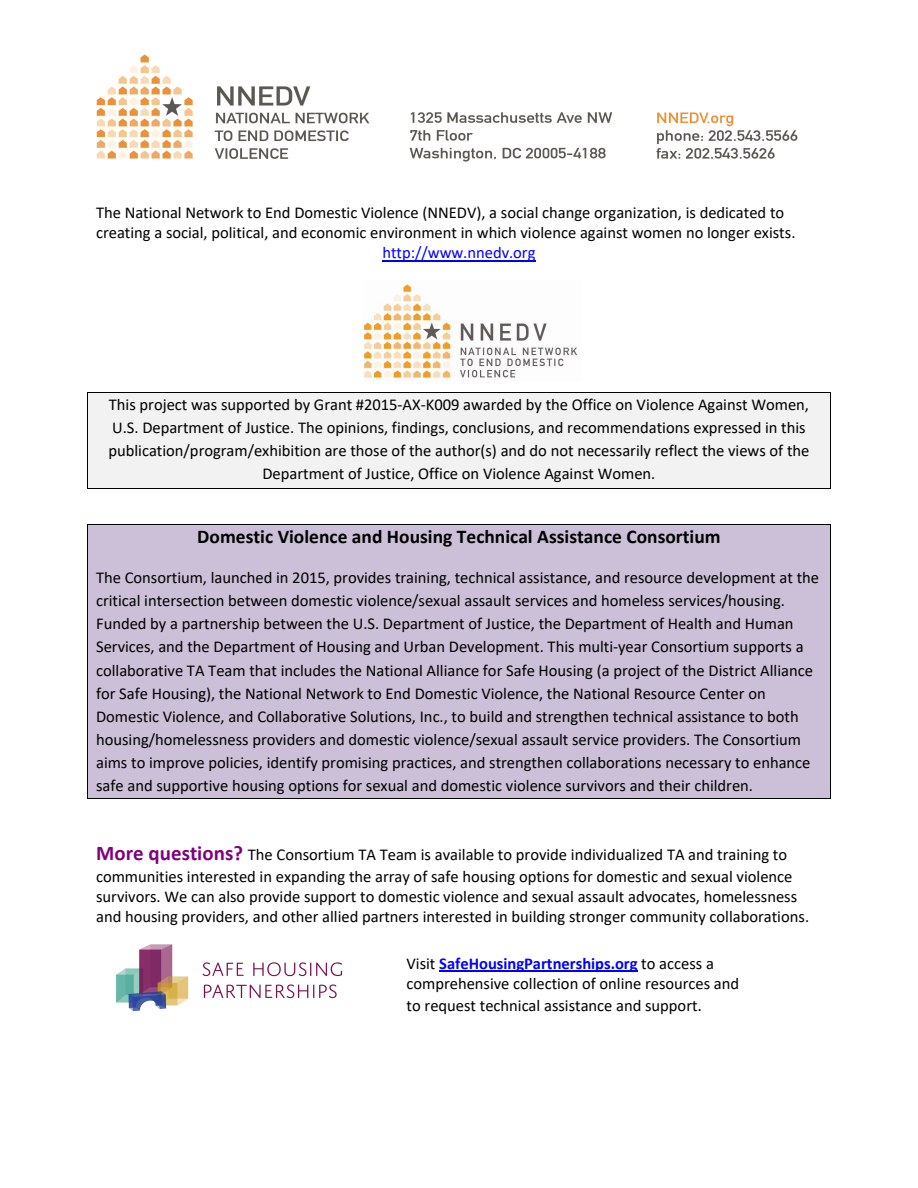
<style>
.page{position:relative;width:918px;height:1188px;background:#fff}
.page>*{position:absolute;margin:0;border:0;box-sizing:border-box;transform-origin:0 0}
.t1{font:700 19.5px "Calibri";color:#000}
.t2{font:16.5px/23.1px "Calibri";color:#000}
.t3{font:16.5px "Calibri";color:#00f}
.s1{font-weight:700;font-size:20.85px;color:#800080}
.s2{font-weight:700;color:#00f}
.s3{font-size:18px}
</style>
<div class="page">
<img style="left:96px;top:54px;width:702px;height:108px">
<hr style="left:382px;top:260px;width:154px;height:1px;background:#00f">
<div style="left:88px;top:392px;width:742px;height:25px;background:#f2f2f2"></div>
<hr style="left:88px;top:392px;width:742px;height:1px;background:#000">
<div style="left:88px;top:417px;width:742px;height:23px;background:#f2f2f2"></div>
<div style="left:88px;top:440px;width:742px;height:23px;background:#f2f2f2"></div>
<div style="left:88px;top:463px;width:742px;height:25px;background:#f2f2f2"></div>
<hr style="left:88px;top:488px;width:742px;height:1px;background:#000">
<svg style="left:87px;top:392px;width:1px;height:97px"></svg>
<svg style="left:830px;top:392px;width:1px;height:97px"></svg>
<div style="left:88px;top:525px;width:742px;height:42px;background:#ccc0d9"></div>
<hr style="left:88px;top:524px;width:742px;height:1px;background:#000">
<hr style="left:87px;top:525px;width:1px;height:42px;background:#000">
<hr style="left:830px;top:525px;width:1px;height:42px;background:#000">
<div style="left:88px;top:567px;width:742px;height:23px;background:#ccc0d9"></div>
<div style="left:88px;top:590px;width:742px;height:23px;background:#ccc0d9"></div>
<div style="left:88px;top:613px;width:742px;height:23px;background:#ccc0d9"></div>
<div style="left:88px;top:636px;width:742px;height:24px;background:#ccc0d9"></div>
<div style="left:88px;top:660px;width:742px;height:23px;background:#ccc0d9"></div>
<div style="left:88px;top:683px;width:742px;height:23px;background:#ccc0d9"></div>
<div style="left:88px;top:706px;width:742px;height:23px;background:#ccc0d9"></div>
<div style="left:88px;top:729px;width:742px;height:23px;background:#ccc0d9"></div>
<div style="left:88px;top:752px;width:742px;height:23px;background:#ccc0d9"></div>
<div style="left:88px;top:775px;width:742px;height:23px;background:#ccc0d9"></div>
<hr style="left:88px;top:798px;width:742px;height:1px;background:#000">
<svg style="left:87px;top:567px;width:1px;height:232px"></svg>
<svg style="left:830px;top:567px;width:1px;height:232px"></svg>
<hr style="left:439px;top:971px;width:199px;height:1px;background:#00f">
<img style="left:363px;top:284px;width:214px;height:94px">
<img style="left:116px;top:944px;width:227px;height:68px">
<p class="t2" style="left:96px;top:202px;width:701px;line-height:20.1px">The National Network to End Domestic Violence (NNEDV), a social change organization, is dedicated to creating a social, political, and economic environment in which violence against women no longer exists.</p>
<p class="t3" style="left:382px;top:243px;width:155px">http://www.nnedv.org</p>
<p class="t2" style="left:108px;top:393px;width:703px;text-align:center">This project was supported by Grant #2015-AX-K009 awarded by the Office on Violence Against Women, U.S. Department of Justice. The opinions, findings, conclusions, and recommendations expressed in this publication/program/exhibition are those of the author(s) and do not necessarily reflect the views of the Department of Justice, Office on Violence Against Women.</p>
<p class="t1" style="left:197px;top:525px;width:525px">Domestic Violence and Housing Technical Assistance Consortium</p>
<p class="t2" style="left:96px;top:566px;width:725px">The Consortium, launched in 2015, provides training, technical assistance, and resource development at the critical intersection between domestic violence/sexual assault services and homeless services/housing.<br>Funded by a partnership between the U.S. Department of Justice, the Department of Health and Human Services, and the Department of Housing and Urban Development. This multi-year Consortium supports a collaborative TA Team that includes the National Alliance for Safe Housing (a project of the District Alliance for Safe Housing), the National Network to End Domestic Violence, the National Resource Center on Domestic Violence, and Collaborative Solutions, Inc., to build and strengthen technical assistance to both housing/homelessness providers and domestic violence/sexual assault service providers. The Consortium aims to improve policies, identify promising practices, and strengthen collaborations necessary to enhance safe and supportive housing options for sexual and domestic violence survivors and their children.</p>
<p class="t2" style="left:96px;top:844px;width:715px;line-height:20.7px"><span class="s1">More questions?</span> The Consortium TA Team is available to provide individualized TA and training to communities interested in expanding the array of safe housing options for domestic and sexual violence survivors. We can also provide support to domestic violence and sexual assault advocates, homelessness and housing providers, and other allied partners interested in building stronger community collaborations.</p>
<p class="t2" style="left:407px;top:954px;width:334px;line-height:19.8px">Visit <span class="s2">SafeHousingPartnerships.org</span> to access a comprehensive collection of online resources and</p>
<p class="t2" style="left:407px;top:993px;width:297px">to request technical assistance and support<span class="s3">.</span></p>
</div>
